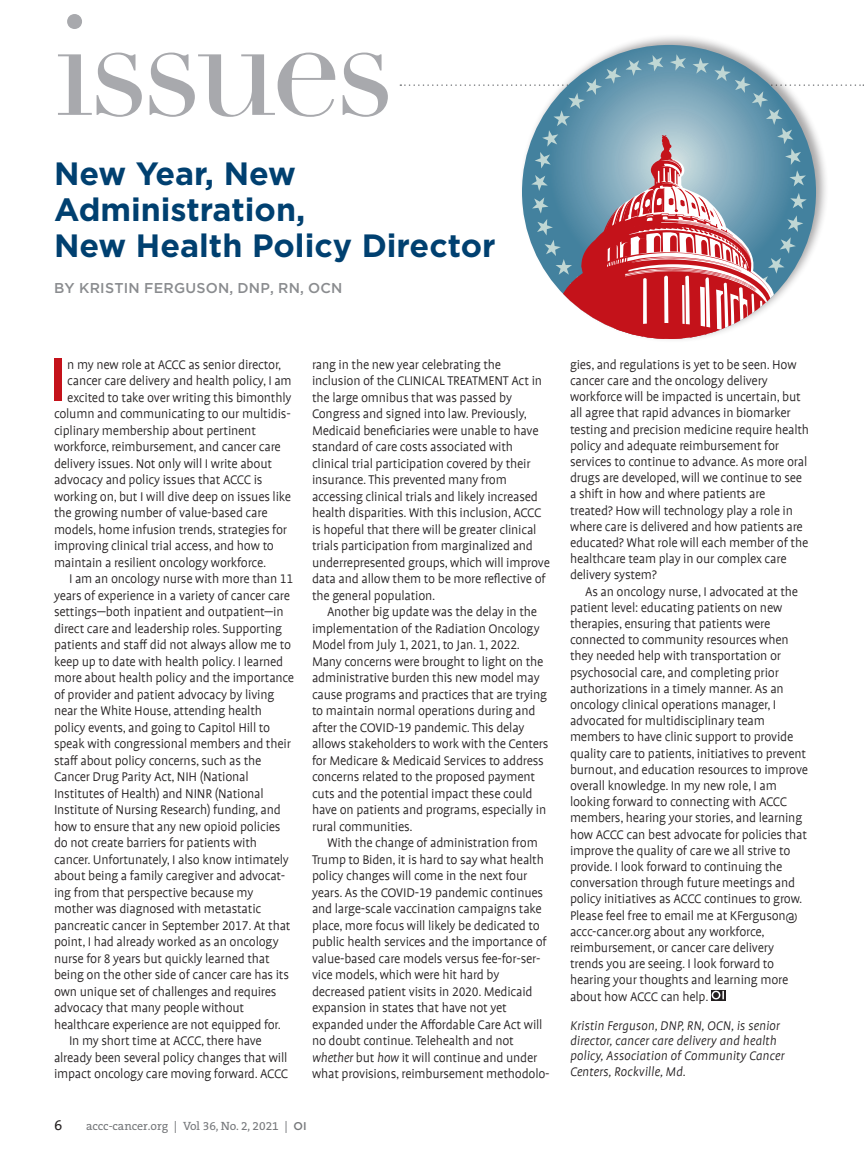
<style>
.page{position:relative;width:864px;height:1161px;background:#fff}
.page>*{position:absolute;margin:0;border:0;box-sizing:border-box;transform-origin:0 0}
.Large_Dept_Name{font:141px "Didot";letter-spacing:-.05em;color:#a8a9ad}
.Issues_Indent{font:500 60.6px "Gotham";color:#c4121a}
.Issues_CT{font:700 32.25px/36px "Gotham";color:#004070}
.Issues_Indent-2{font:300 14.25px/16.5px "Profile Offc";letter-spacing:-.015em;color:#231f20}
.Issues_No_Indent{font:300 14.25px/16.5px "Profile Offc";letter-spacing:-.015em;color:#231f20}
.Issues_Bio{font:italic 300 14.25px/15.5px "Profile Offc";color:#231f20}
.Issues_Byline{font:500 14.25px "Gotham";letter-spacing:.015em;color:#8a8c8f}
.t1{font:14.25px "The Serif Caps";color:#231f20}
.t2{font:12px "The Serif B W5 Plain";color:#76787b}
.s1{font-style:italic}
.s2{font-family:"Gotham";font-weight:500;font-size:11.25px}
</style>
<div class="page">
<svg style="left:711px;top:990px;width:15px;height:11px"></svg>
<svg style="left:712px;top:991px;width:12px;height:8px"></svg>
<div style="left:519px;top:33px;width:310px;height:310px;background:#231f20;opacity:.4"></div>
<svg style="left:400px;top:54px;width:464px;height:285px"></svg>
<p class="Large_Dept_Name" style="left:54px;top:-19px;width:342px">issues</p>
<p class="Issues_CT" style="left:54px;top:155px;width:443px">New Year, New<br>Administration,<br>New Health Policy Director</p>
<p class="Issues_Byline" style="left:54px;top:278px;width:290px">BY KRISTIN FERGUSON, DNP, RN, OCN</p>
<p class="Issues_Indent" style="left:48px;top:340px;width:21px">I</p>
<p class="Issues_Indent-2" style="left:67px;top:357px;width:216px">n my new role at ACCC as senior director,</p>
<p class="Issues_Indent-2" style="left:67px;top:374px;width:226px">cancer care delivery and health policy, I am</p>
<p class="Issues_Indent-2" style="left:67px;top:390px;width:226px">excited to take over writing this bimonthly</p>
<p class="Issues_Indent-2" style="left:54px;top:407px;width:238px">column and communicating to our multidis-</p>
<p class="Issues_Indent-2" style="left:54px;top:423px;width:204px">ciplinary membership about pertinent</p>
<p class="Issues_Indent-2" style="left:54px;top:440px;width:228px">workforce, reimbursement, and cancer care</p>
<p class="Issues_Indent-2" style="left:54px;top:456px;width:220px">delivery issues. Not only will I write about</p>
<p class="Issues_Indent-2" style="left:54px;top:473px;width:210px">advocacy and policy issues that ACCC is</p>
<p class="Issues_Indent-2" style="left:54px;top:489px;width:239px">working on, but I will dive deep on issues like</p>
<p class="Issues_Indent-2" style="left:54px;top:506px;width:215px">the growing number of value-based care</p>
<p class="Issues_Indent-2" style="left:54px;top:522px;width:235px">models, home infusion trends, strategies for</p>
<p class="Issues_Indent-2" style="left:54px;top:539px;width:222px">improving clinical trial access, and how to</p>
<p class="Issues_Indent-2" style="left:54px;top:555px;width:214px">maintain a resilient oncology workforce.</p>
<p class="Issues_Indent-2" style="left:54px;top:572px;width:242px;text-indent:15px">I am an oncology nurse with more than 11 years of experience in a variety of cancer care settings—both inpatient and outpatient—in direct care and leadership roles. Supporting patients and staff did not always allow me to keep up to date with health policy. I learned more about health policy and the importance of provider and patient advocacy by living near the White House, attending health policy events, and going to Capitol Hill to speak with congressional members and their staff about policy concerns, such as the Cancer Drug Parity Act, NIH (National Institutes of Health) and NINR (National Institute of Nursing Research) funding, and how to ensure that any new opioid policies do not create barriers for patients with cancer. Unfortunately, I also know intimately about being a family caregiver and advocat&shy;ing from that perspective because my mother was diagnosed with metastatic pancreatic cancer in September 2017. At that point, I had already worked as an oncology nurse for 8 years but quickly learned that being on the other side of cancer care has its own unique set of challenges and requires advocacy that many people without healthcare experience are not equipped for.</p>
<p class="Issues_Indent-2" style="left:54px;top:1034px;width:236px;text-indent:15px">In my short time at ACCC, there have already been several policy changes that will impact oncology care moving forward. ACCC</p>
<p class="Issues_Indent-2" style="left:312px;top:357px;width:240px">rang in the new year celebrating the inclusion of the CLINICAL TREATMENT Act in the large omnibus that was passed by Congress and signed into law. Previously, Medicaid beneficiaries were unable to have standard of care costs associated with clinical trial participation covered by their insurance. This prevented many from accessing clinical trials and likely increased health disparities. With this inclusion, ACCC is hopeful that there will be greater clinical trials participation from marginalized and underrepresented groups, which will improve data and allow them to be more reflective of the general population.</p>
<p class="Issues_Indent-2" style="left:312px;top:605px;width:238px;text-indent:15px">Another big update was the delay in the implementation of the Radiation Oncology Model from July 1, 2021, to Jan. 1, 2022.<br>Many concerns were brought to light on the administrative burden this new model may cause programs and practices that are trying to maintain normal operations during and after the COVID-19 pandemic. This delay allows stakeholders to work with the Centers for Medicare &amp; Medicaid Services to address concerns related to the proposed payment cuts and the potential impact these could have on patients and programs, especially in rural communities.</p>
<p class="Issues_No_Indent" style="left:312px;top:836px;width:239px;text-indent:15px">With the change of administration from Trump to Biden, it is hard to say what health policy changes will come in the next four years. As the COVID-19 pandemic continues and large-scale vaccination campaigns take place, more focus will likely be dedicated to public health services and the importance of value-based care models versus fee-for-ser&shy;vice models, which were hit hard by decreased patient visits in 2020. Medicaid expansion in states that have not yet expanded under the Affordable Care Act will no doubt continue. Telehealth and not <span class="s1">whether</span> but <span class="s1">how</span> it will continue and under what provisions, reimbursement methodolo-</p>
<p class="t1" style="left:54px;top:1113px;width:10px">6</p>
<p class="t2" style="left:86px;top:1118px;width:222px">accc-cancer.org | Vol 36, No. 2, 2021 | <span class="s2">OI</span></p>
<p class="Issues_No_Indent" style="left:570px;top:357px;width:241px">gies, and regulations is yet to be seen. How cancer care and the oncology delivery workforce will be impacted is uncertain, but all agree that rapid advances in biomarker testing and precision medicine require health policy and adequate reimbursement for services to continue to advance. As more oral drugs are developed, will we continue to see a shift in how and where patients are treated? How will technology play a role in where care is delivered and how patients are educated? What role will each member of the healthcare team play in our complex care delivery system?</p>
<p class="Issues_Indent-2" style="left:570px;top:584px;width:240px;text-indent:15px">As an oncology nurse, I advocated at the patient level: educating patients on new therapies, ensuring that patients were connected to community resources when they needed help with transportation or psychosocial care, and completing prior authorizations in a timely manner. As an oncology clinical operations manager, I advocated for multidisciplinary team members to have clinic support to provide quality care to patients, initiatives to prevent burnout, and education resources to improve overall knowledge. In my new role, I am looking forward to connecting with ACCC members, hearing your stories, and learning how ACCC can best advocate for policies that improve the quality of care we all strive to provide. I look forward to continuing the conversation through future meetings and policy initiatives as ACCC continues to grow.<br>Please feel free to email me at KFerguson@ accc-cancer.org about any workforce, reimbursement, or cancer care delivery trends you are seeing. I look forward to hearing your thoughts and learning more about how ACCC can help.</p>
<p class="Issues_Bio" style="left:570px;top:1019px;width:216px">Kristin Ferguson, DNP, RN, OCN, is senior director, cancer care delivery and health policy, Association of Community Cancer Centers, Rockville, Md.</p>
</div>
